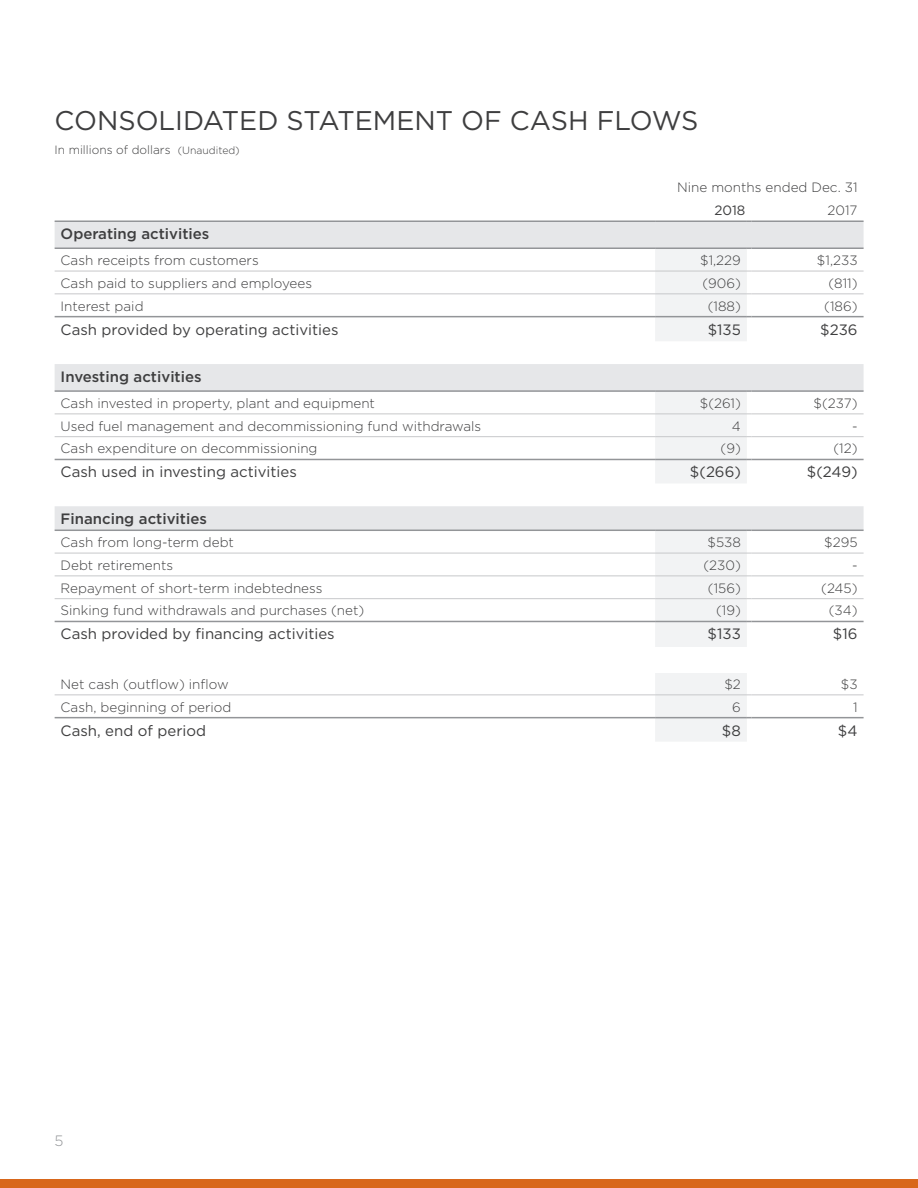
<style>
.page{position:relative;width:918px;height:1188px;background:#fff}
.page>*{position:absolute;margin:0;border:0;box-sizing:border-box;transform-origin:0 0}
.t1{font:27px "Gotham";color:#3e3e3f}
.t2{font:15px "Gotham";color:#3e3e3f}
.t3{font:500 15px "Gotham";color:#3e3e3f}
.t4{font:300 15px "Gotham";color:#939598}
.t5{font:300 13.5px "Gotham";color:#3e3e3f}
.t6{font:13.5px "Gotham";color:#3e3e3f}
.t7{font:300 12px "Gotham";color:#3e3e3f}
.s1{font-size:10.5px}
</style>
<div class="page">
<div style="left:0;top:1179px;width:918px;height:9px;background:#d8671b"></div>
<svg style="left:55px;top:552px;width:809px;height:167px"></svg>
<svg style="left:55px;top:222px;width:809px;height:308px"></svg>
<svg style="left:655px;top:249px;width:92px;height:492px;fill:#f2f3f4"></svg>
<div style="left:55px;top:647px;width:600px;height:25px;background:#fff"></div>
<div style="left:655px;top:647px;width:92px;height:25px;background:#fff"></div>
<hr style="left:55px;top:316px;width:600px;height:1px;background:#939598">
<hr style="left:655px;top:316px;width:92px;height:1px;background:#939598">
<hr style="left:751px;top:316px;width:113px;height:1px;background:#939598">
<hr style="left:55px;top:459px;width:600px;height:1px;background:#939598">
<hr style="left:655px;top:459px;width:92px;height:1px;background:#939598">
<hr style="left:751px;top:459px;width:113px;height:1px;background:#939598">
<hr style="left:55px;top:717px;width:600px;height:1px;background:#939598">
<hr style="left:655px;top:717px;width:92px;height:1px;background:#939598">
<hr style="left:751px;top:717px;width:113px;height:1px;background:#939598">
<hr style="left:55px;top:247px;width:600px;height:2px;background:#939598">
<hr style="left:655px;top:247px;width:92px;height:2px;background:#939598">
<hr style="left:751px;top:247px;width:113px;height:2px;background:#939598">
<hr style="left:55px;top:390px;width:600px;height:2px;background:#939598">
<hr style="left:655px;top:390px;width:92px;height:2px;background:#939598">
<hr style="left:751px;top:390px;width:113px;height:2px;background:#939598">
<hr style="left:55px;top:530px;width:600px;height:1px;background:#939598">
<hr style="left:655px;top:530px;width:92px;height:1px;background:#939598">
<hr style="left:751px;top:530px;width:113px;height:1px;background:#939598">
<hr style="left:55px;top:621px;width:600px;height:1px;background:#939598">
<hr style="left:655px;top:621px;width:92px;height:1px;background:#939598">
<hr style="left:751px;top:621px;width:113px;height:1px;background:#939598">
<hr style="left:55px;top:220px;width:600px;height:2px;background:#939598">
<hr style="left:655px;top:220px;width:92px;height:2px;background:#939598">
<hr style="left:751px;top:220px;width:113px;height:2px;background:#939598">
<hr style="left:55px;top:271px;width:600px;height:1px;background:#c7c8ca">
<hr style="left:655px;top:271px;width:92px;height:1px;background:#c7c8ca">
<hr style="left:751px;top:271px;width:113px;height:1px;background:#c7c8ca">
<hr style="left:55px;top:293px;width:600px;height:1px;background:#c7c8ca">
<hr style="left:655px;top:293px;width:92px;height:1px;background:#c7c8ca">
<hr style="left:751px;top:293px;width:113px;height:1px;background:#c7c8ca">
<hr style="left:55px;top:414px;width:600px;height:1px;background:#c7c8ca">
<hr style="left:655px;top:414px;width:92px;height:1px;background:#c7c8ca">
<hr style="left:751px;top:414px;width:113px;height:1px;background:#c7c8ca">
<hr style="left:55px;top:436px;width:600px;height:1px;background:#c7c8ca">
<hr style="left:655px;top:436px;width:92px;height:1px;background:#c7c8ca">
<hr style="left:751px;top:436px;width:113px;height:1px;background:#c7c8ca">
<hr style="left:55px;top:553px;width:600px;height:1px;background:#c7c8ca">
<hr style="left:655px;top:553px;width:92px;height:1px;background:#c7c8ca">
<hr style="left:751px;top:553px;width:113px;height:1px;background:#c7c8ca">
<hr style="left:55px;top:576px;width:600px;height:1px;background:#c7c8ca">
<hr style="left:655px;top:576px;width:92px;height:1px;background:#c7c8ca">
<hr style="left:751px;top:576px;width:113px;height:1px;background:#c7c8ca">
<hr style="left:55px;top:598px;width:600px;height:1px;background:#c7c8ca">
<hr style="left:655px;top:598px;width:92px;height:1px;background:#c7c8ca">
<hr style="left:751px;top:598px;width:113px;height:1px;background:#c7c8ca">
<hr style="left:55px;top:694px;width:600px;height:1px;background:#c7c8ca">
<hr style="left:655px;top:694px;width:92px;height:1px;background:#c7c8ca">
<hr style="left:751px;top:694px;width:113px;height:1px;background:#c7c8ca">
<p class="t1" style="left:55px;top:104px;width:645px">CONSOLIDATED STATEMENT OF CASH FLOWS</p>
<p class="t7" style="left:55px;top:142px;width:187px">In millions of dollars <span class="s1">(Unaudited)</span></p>
<p class="t5" style="left:677px;top:179px;width:182px">Nine months ended Dec. 31</p>
<p class="t6" style="left:714px;top:202px;width:33px">2018</p>
<p class="t5" style="left:828px;top:202px;width:31px">2017</p>
<p class="t3" style="left:61px;top:224px;width:150px">Operating activities</p>
<p class="t5" style="left:61px;top:252px;width:200px">Cash receipts from customers</p>
<p class="t5" style="left:700px;top:252px;width:42px">$1,229</p>
<p class="t5" style="left:817px;top:252px;width:42px">$1,233</p>
<p class="t5" style="left:61px;top:275px;width:253px">Cash paid to suppliers and employees</p>
<p class="t5" style="left:702px;top:275px;width:40px">(906)</p>
<p class="t5" style="left:828px;top:275px;width:31px">(811)</p>
<p class="t5" style="left:61px;top:297px;width:84px">Interest paid</p>
<p class="t5" style="left:708px;top:297px;width:35px">(188)</p>
<p class="t5" style="left:824px;top:297px;width:35px">(186)</p>
<p class="t2" style="left:61px;top:320px;width:279px">Cash provided by operating activities</p>
<p class="t2" style="left:708px;top:320px;width:35px">$135</p>
<p class="t2" style="left:820px;top:320px;width:39px">$236</p>
<p class="t3" style="left:61px;top:367px;width:143px">Investing activities</p>
<p class="t5" style="left:61px;top:395px;width:316px">Cash invested in property, plant and equipment</p>
<p class="t5" style="left:700px;top:395px;width:43px">$(261)</p>
<p class="t5" style="left:814px;top:395px;width:45px">$(237)</p>
<p class="t5" style="left:61px;top:417px;width:422px">Used fuel management and decommissioning fund withdrawals</p>
<p class="t5" style="left:732px;top:417px;width:10px">4</p>
<p class="t5" style="left:852px;top:417px;width:7px">-</p>
<p class="t5" style="left:61px;top:440px;width:258px">Cash expenditure on decommissioning</p>
<p class="t5" style="left:721px;top:440px;width:22px">(9)</p>
<p class="t5" style="left:833px;top:440px;width:26px">(12)</p>
<p class="t2" style="left:61px;top:463px;width:238px">Cash used in investing activities</p>
<p class="t2" style="left:690px;top:463px;width:52px">$(266)</p>
<p class="t2" style="left:807px;top:463px;width:52px">$(249)</p>
<p class="t3" style="left:61px;top:509px;width:148px">Financing activities</p>
<p class="t5" style="left:61px;top:534px;width:175px">Cash from long-term debt</p>
<p class="t5" style="left:708px;top:534px;width:35px">$538</p>
<p class="t5" style="left:824px;top:534px;width:35px">$295</p>
<p class="t5" style="left:61px;top:557px;width:114px">Debt retirements</p>
<p class="t5" style="left:704px;top:557px;width:39px">(230)</p>
<p class="t5" style="left:852px;top:557px;width:7px">-</p>
<p class="t5" style="left:61px;top:579px;width:263px">Repayment of short-term indebtedness</p>
<p class="t5" style="left:708px;top:579px;width:34px">(156)</p>
<p class="t5" style="left:821px;top:579px;width:38px">(245)</p>
<p class="t5" style="left:61px;top:602px;width:305px">Sinking fund withdrawals and purchases (net)</p>
<p class="t5" style="left:716px;top:602px;width:26px">(19)</p>
<p class="t5" style="left:829px;top:602px;width:30px">(34)</p>
<p class="t2" style="left:61px;top:625px;width:276px">Cash provided by financing activities</p>
<p class="t2" style="left:708px;top:625px;width:35px">$133</p>
<p class="t2" style="left:833px;top:625px;width:26px">$16</p>
<p class="t5" style="left:61px;top:676px;width:170px">Net cash (outflow) inflow</p>
<p class="t5" style="left:724px;top:676px;width:18px">$2</p>
<p class="t5" style="left:841px;top:676px;width:18px">$3</p>
<p class="t5" style="left:61px;top:698px;width:172px">Cash, beginning of period</p>
<p class="t5" style="left:732px;top:698px;width:10px">6</p>
<p class="t5" style="left:853px;top:698px;width:6px">1</p>
<p class="t2" style="left:61px;top:721px;width:147px">Cash, end of period</p>
<p class="t2" style="left:722px;top:721px;width:20px">$8</p>
<p class="t2" style="left:838px;top:721px;width:21px">$4</p>
<p class="t4" style="left:55px;top:1131px;width:10px">5</p>
</div>
